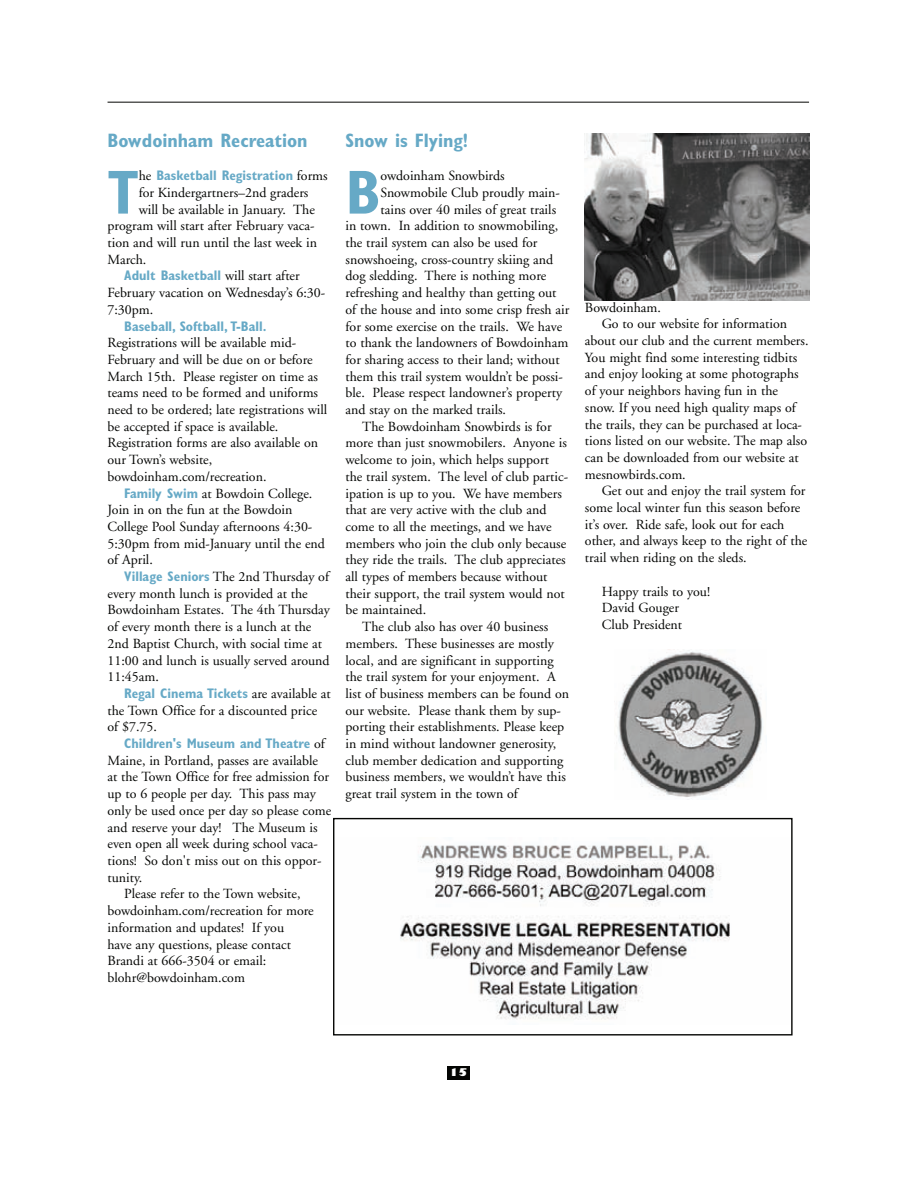
<style>
.page{position:relative;width:918px;height:1188px;background:#fff}
.page>*{position:absolute;margin:0;border:0;box-sizing:border-box;transform-origin:0 0}
.t1{font:700 condensed 62.4px "Gill Sans";color:#66a9c6}
.t2{font:700 condensed 19.5px "Gill Sans";color:#66a9c6}
.t3{font:13.95px/16.6px "Adobe Garamond";color:#040503}
.t4{font:700 condensed 13.95px "Gill Sans";color:#66a9c6}
.t5{font:800 10.5px "Gill Sans";color:#fff}
.s1{font-family:"Adobe Garamond";font-weight:400;font-stretch:normal;color:#040503}
.s2{font-family:"Gill Sans";font-weight:700;font-stretch:condensed;color:#66a9c6}
</style>
<div class="page">
<div style="left:447px;top:1066px;width:23px;height:13px;background:#040503"></div>
<hr style="left:108px;top:102px;width:701px;height:1px;background:#040503">
<img style="left:617px;top:650px;width:146px;height:147px">
<img style="left:585px;top:133px;width:224px;height:167px">
<img style="left:400px;top:845px;width:330px;height:175px">
<div style="left:333px;top:818px;width:460px;height:218px;border:1px solid #040503"></div>
<h2 class="t2" style="left:108px;top:133px;width:202px">Bowdoinham Recreation</h2>
<h1 class="t1" style="left:108px;top:171px;width:33px">T</h1>
<p class="t4" style="left:139px;top:171px;width:191px"><span class="s1">he</span> Basketball Registration <span class="s1">forms</span></p>
<p class="t3" style="left:139px;top:185px;width:171px">for Kindergartners–2nd graders</p>
<p class="t3" style="left:139px;top:202px;width:178px">will be available in January. The</p>
<p class="t3" style="left:108px;top:219px;width:209px">program will start after February vaca-</p>
<p class="t3" style="left:108px;top:236px;width:211px">tion and will run until the last week in</p>
<p class="t3" style="left:108px;top:252px;width:40px">March.</p>
<p class="t4" style="left:124px;top:271px;width:177px">Adult Basketball <span class="s1">will start after</span></p>
<p class="t3" style="left:108px;top:286px;width:219px">February vacation on Wednesday’s 6:30-<br>7:30pm.</p>
<p class="t4" style="left:124px;top:321px;width:144px">Baseball, Softball, T-Ball.</p>
<p class="t3" style="left:108px;top:336px;width:221px">Registrations will be available mid-February and will be due on or before March 15th. Please register on time as teams need to be formed and uniforms need to be ordered; late registrations will be accepted if space is available.<br>Registration forms are also available on our Town’s website, bowdoinham.com/recreation.</p>
<p class="t3" style="left:108px;top:486px;width:219px;text-indent:17px"><span class="s2">Family Swim</span> at Bowdoin College.<br>Join in on the fun at the Bowdoin<br>College Pool Sunday afternoons 4:30-<br>5:30pm from mid-January until the end of April.</p>
<p class="t3" style="left:108px;top:570px;width:224px;text-indent:17px"><span class="s2">Village Seniors</span> The 2nd Thursday of every month lunch is provided at the Bowdoinham Estates. The 4th Thursday of every month there is a lunch at the 2nd Baptist Church, with social time at 11:00 and lunch is usually served around 11:45am.</p>
<p class="t4" style="left:124px;top:688px;width:208px">Regal Cinema Tickets <span class="s1">are available at</span></p>
<p class="t3" style="left:108px;top:703px;width:211px">the Town Office for a discounted price of $7.75.</p>
<p class="t4" style="left:124px;top:739px;width:202px">Children's Museum and Theatre <span class="s1">of</span></p>
<p class="t3" style="left:107px;top:753px;width:212px">Maine, in Portland, passes are available</p>
<p class="t3" style="left:107px;top:770px;width:223px">at the Town Office for free admission for</p>
<p class="t3" style="left:107px;top:787px;width:210px">up to 6 people per day. This pass may</p>
<p class="t3" style="left:107px;top:803px;width:225px">only be used once per day so please come</p>
<p class="t3" style="left:107px;top:820px;width:212px">and reserve your day! The Museum is</p>
<p class="t3" style="left:107px;top:837px;width:212px">even open all week during school vaca-</p>
<p class="t3" style="left:107px;top:854px;width:216px">tions! So don't miss out on this oppor-</p>
<p class="t3" style="left:107px;top:870px;width:36px">tunity.</p>
<p class="t3" style="left:124px;top:887px;width:178px">Please refer to the Town website,</p>
<p class="t3" style="left:107px;top:904px;width:208px">bowdoinham.com/recreation for more</p>
<p class="t3" style="left:107px;top:920px;width:178px">information and updates! If you</p>
<p class="t3" style="left:107px;top:937px;width:185px">have any questions, please contact</p>
<p class="t3" style="left:107px;top:954px;width:160px">Brandi at 666-3504 or email:</p>
<p class="t3" style="left:107px;top:970px;width:139px">blohr@bowdoinham.com</p>
<h2 class="t2" style="left:346px;top:133px;width:124px">Snow is Flying!</h2>
<h1 class="t1" style="left:346px;top:171px;width:37px">B</h1>
<p class="t3" style="left:381px;top:169px;width:126px">owdoinham Snowbirds</p>
<p class="t3" style="left:381px;top:185px;width:181px">Snowmobile Club proudly main-</p>
<p class="t3" style="left:381px;top:202px;width:177px">tains over 40 miles of great trails</p>
<p class="t3" style="left:346px;top:219px;width:214px">in town. In addition to snowmobiling,</p>
<p class="t3" style="left:346px;top:236px;width:194px">the trail system can also be used for</p>
<p class="t3" style="left:346px;top:252px;width:209px">snowshoeing, cross-country skiing and</p>
<p class="t3" style="left:346px;top:269px;width:202px">dog sledding. There is nothing more</p>
<p class="t3" style="left:346px;top:286px;width:213px">refreshing and healthy than getting out</p>
<p class="t3" style="left:346px;top:302px;width:225px">of the house and into some crisp fresh air</p>
<p class="t3" style="left:346px;top:319px;width:218px">for some exercise on the trails. We have</p>
<p class="t3" style="left:346px;top:336px;width:224px">to thank the landowners of Bowdoinham</p>
<p class="t3" style="left:346px;top:352px;width:216px">for sharing access to their land; without</p>
<p class="t3" style="left:346px;top:369px;width:219px">them this trail system wouldn’t be possi-</p>
<p class="t3" style="left:346px;top:386px;width:218px">ble. Please respect landowner’s property</p>
<p class="t3" style="left:346px;top:403px;width:162px">and stay on the marked trails.</p>
<p class="t3" style="left:362px;top:419px;width:191px">The Bowdoinham Snowbirds is for</p>
<p class="t3" style="left:346px;top:436px;width:223px">more than just snowmobilers. Anyone is</p>
<p class="t3" style="left:346px;top:453px;width:205px">welcome to join, which helps support</p>
<p class="t3" style="left:346px;top:469px;width:224px">the trail system. The level of club partic-</p>
<p class="t3" style="left:346px;top:486px;width:218px">ipation is up to you. We have members</p>
<p class="t3" style="left:346px;top:503px;width:202px">that are very active with the club and</p>
<p class="t3" style="left:346px;top:519px;width:208px">come to all the meetings, and we have</p>
<p class="t3" style="left:346px;top:536px;width:222px">members who join the club only because</p>
<p class="t3" style="left:346px;top:553px;width:222px">they ride the trails. The club appreciates</p>
<p class="t3" style="left:346px;top:570px;width:204px">all types of members because without</p>
<p class="t3" style="left:346px;top:586px;width:221px">their support, the trail system would not</p>
<p class="t3" style="left:346px;top:603px;width:82px">be maintained.</p>
<p class="t3" style="left:362px;top:620px;width:188px">The club also has over 40 business</p>
<p class="t3" style="left:346px;top:636px;width:210px">members. These businesses are mostly</p>
<p class="t3" style="left:346px;top:653px;width:210px">local, and are significant in supporting</p>
<p class="t3" style="left:346px;top:670px;width:212px">the trail system for your enjoyment. A</p>
<p class="t3" style="left:346px;top:687px;width:225px">list of business members can be found on</p>
<p class="t3" style="left:346px;top:703px;width:217px">our website. Please thank them by sup-</p>
<p class="t3" style="left:346px;top:720px;width:220px">porting their establishments. Please keep</p>
<p class="t3" style="left:346px;top:737px;width:212px">in mind without landowner generosity,</p>
<p class="t3" style="left:346px;top:753px;width:219px">club member dedication and supporting</p>
<p class="t3" style="left:346px;top:770px;width:222px">business members, we wouldn’t have this</p>
<p class="t3" style="left:346px;top:787px;width:174px">great trail system in the town of</p>
<p class="t3" style="left:585px;top:300px;width:78px">Bowdoinham.</p>
<p class="t3" style="left:602px;top:317px;width:187px">Go to our website for information</p>
<p class="t3" style="left:585px;top:334px;width:225px">about our club and the current members.</p>
<p class="t3" style="left:585px;top:350px;width:214px">You might find some interesting tidbits</p>
<p class="t3" style="left:585px;top:367px;width:215px">and enjoy looking at some photographs</p>
<p class="t3" style="left:585px;top:384px;width:195px">of your neighbors having fun in the</p>
<p class="t3" style="left:585px;top:400px;width:212px">snow. If you need high quality maps of</p>
<p class="t3" style="left:585px;top:417px;width:219px">the trails, they can be purchased at loca-</p>
<p class="t3" style="left:585px;top:434px;width:224px">tions listed on our website. The map also</p>
<p class="t3" style="left:585px;top:450px;width:215px">can be downloaded from our website at</p>
<p class="t3" style="left:585px;top:467px;width:102px">mesnowbirds.com.</p>
<p class="t3" style="left:602px;top:484px;width:205px">Get out and enjoy the trail system for</p>
<p class="t3" style="left:585px;top:501px;width:217px">some local winter fun this season before</p>
<p class="t3" style="left:585px;top:517px;width:201px">it’s over. Ride safe, look out for each</p>
<p class="t3" style="left:585px;top:534px;width:224px">other, and always keep to the right of the</p>
<p class="t3" style="left:585px;top:551px;width:163px">trail when riding on the sleds.</p>
<p class="t3" style="left:602px;top:584px;width:110px">Happy trails to you!<br>David Gouger<br>Club President</p>
<p class="t5" style="left:449px;top:1068px;width:19px">15</p>
</div>
